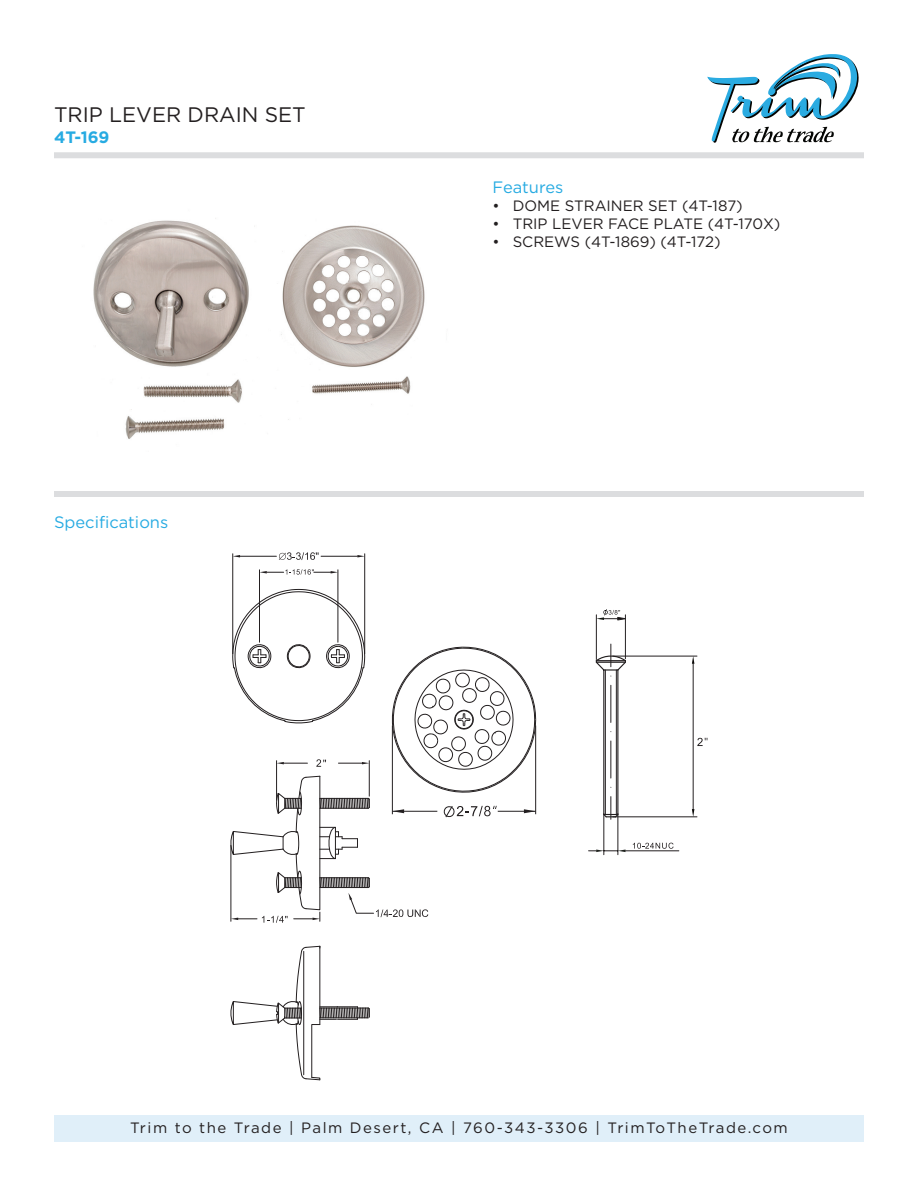
<style>
.page{position:relative;width:918px;height:1188px;background:#fff}
.page>*{position:absolute;margin:0;border:0;box-sizing:border-box;transform-origin:0 0}
.t1{font:21px "Gotham HTF";color:#231f20}
.t2{font:16.5px "Gotham HTF";color:#27abe2}
.t3{font:700 16.5px "Gotham HTF";color:#27abe2}
.t4{font:15px "Gotham HTF";color:#231f20}
.t5{font:15px "Gotham HTF";letter-spacing:.1em;color:#231f20}
</style>
<div class="page">
<div style="left:54px;top:1115px;width:810px;height:27px;background:#e0eff9"></div>
<svg style="left:707px;top:54px;width:152px;height:89px"></svg>
<div style="left:54px;top:152px;width:810px;height:6px;background:#dcdddf"></div>
<div style="left:54px;top:491px;width:810px;height:6px;background:#dcdddf"></div>
<hr style="left:232px;top:554px;width:1px;height:100px;background:#231f20">
<hr style="left:364px;top:554px;width:1px;height:100px;background:#231f20">
<hr style="left:240px;top:556px;width:36px;height:1px;background:#231f20">
<hr style="left:321px;top:556px;width:36px;height:1px;background:#231f20">
<svg style="left:233px;top:555px;width:7px;height:2px"></svg>
<svg style="left:357px;top:555px;width:8px;height:2px"></svg>
<svg style="left:279px;top:552px;width:40px;height:8px"></svg>
<svg style="left:230px;top:946px;width:140px;height:134px"></svg>
<hr style="left:259px;top:570px;width:1px;height:72px;background:#231f20">
<hr style="left:338px;top:570px;width:1px;height:72px;background:#231f20">
<svg style="left:259px;top:569px;width:79px;height:6px"></svg>
<svg style="left:697px;top:738px;width:11px;height:8px"></svg>
<svg style="left:633px;top:843px;width:41px;height:6px"></svg>
<svg style="left:230px;top:589px;width:306px;height:334px"></svg>
<svg style="left:595px;top:644px;width:32px;height:175px"></svg>
<hr style="left:613px;top:656px;width:84px;height:1px;background:#231f20">
<hr style="left:613px;top:817px;width:84px;height:1px;background:#231f20">
<hr style="left:693px;top:664px;width:1px;height:145px;background:#231f20">
<svg style="left:692px;top:656px;width:2px;height:8px"></svg>
<svg style="left:692px;top:809px;width:2px;height:8px"></svg>
<hr style="left:604px;top:814px;width:1px;height:41px;background:#231f20">
<hr style="left:618px;top:814px;width:1px;height:41px;background:#231f20">
<hr style="left:626px;top:851px;width:53px;height:1px;background:#231f20">
<svg style="left:589px;top:850px;width:37px;height:2px"></svg>
<hr style="left:625px;top:615px;width:1px;height:44px;background:#231f20">
<hr style="left:596px;top:615px;width:1px;height:45px;background:#231f20">
<svg style="left:596px;top:609px;width:30px;height:11px"></svg>
<img style="left:93px;top:218px;width:332px;height:221px">
<h1 class="t1" style="left:54px;top:103px;width:253px">TRIP LEVER DRAIN SET</h1>
<p class="t3" style="left:54px;top:127px;width:57px">4T-169</p>
<p class="t2" style="left:54px;top:513px;width:116px">Specifications</p>
<p class="t2" style="left:492px;top:178px;width:72px">Features</p>
<p class="t4" style="left:492px;top:198px;width:252px">• DOME STRAINER SET (4T-187)</p>
<p class="t4" style="left:492px;top:216px;width:289px">• TRIP LEVER FACE PLATE (4T-170X)</p>
<p class="t4" style="left:492px;top:234px;width:230px">• SCREWS (4T-1869) (4T-172)</p>
<p class="t5" style="left:130px;top:1120px;width:659px">Trim to the Trade | Palm Desert, CA | 760-343-3306 | TrimToTheTrade.com</p>
</div>
